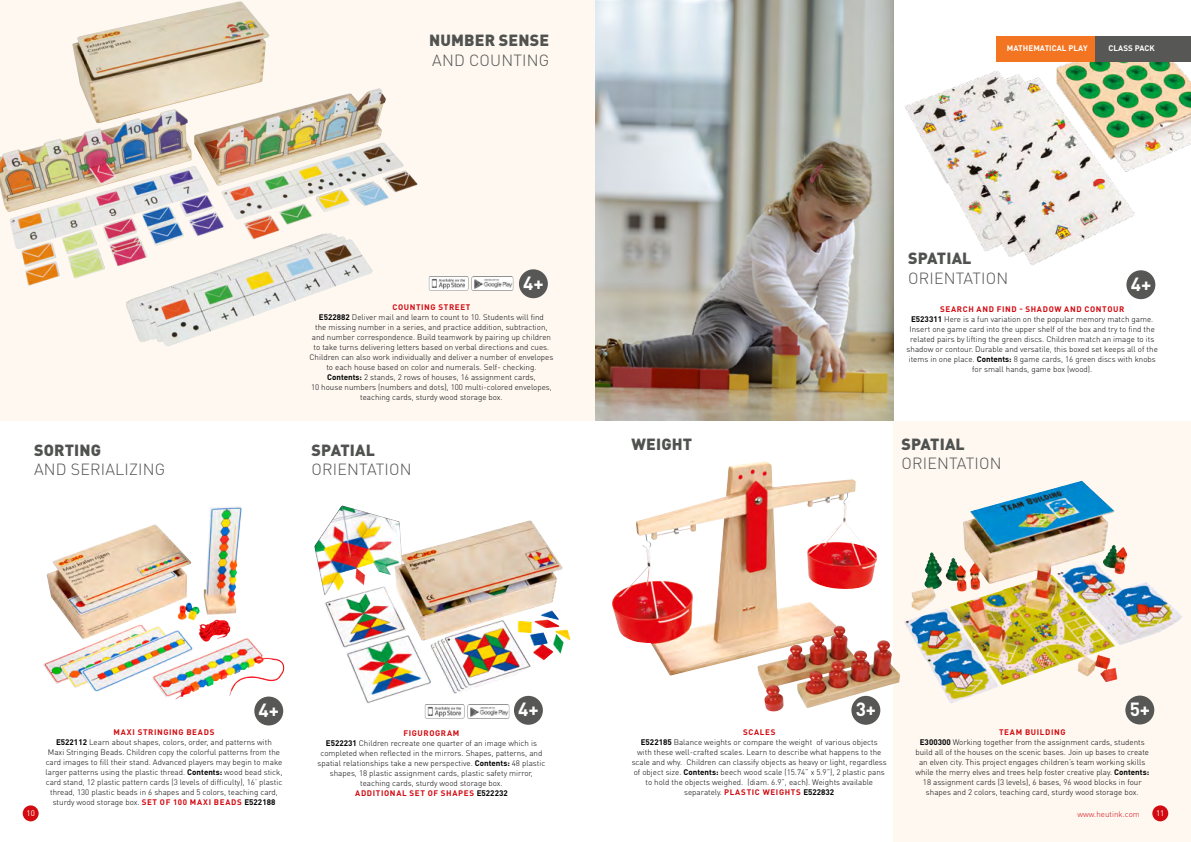
<style>
.page{position:relative;width:1191px;height:842px;background:#fff}
.page>*{position:absolute;margin:0;border:0;box-sizing:border-box;transform-origin:0 0}
.t1{font:700 18.9px "DIN Pro";color:#fff}
.t2{font:300 16px "DIN Pro";letter-spacing:.01em;color:#505250}
.t3{font:900 16px "DIN Pro";letter-spacing:.01em;color:#505250}
.t4{font:300 8px/10px "DIN Pro";color:#000;text-align:center}
.t5{font:700 8px "DIN Pro";letter-spacing:.01em;color:#fff}
.t6{font:300 8px "DIN Pro";color:#d20a11}
.t7{font:8px "DIN Pro";color:#fff}
.s1{font-weight:700;color:#d20a11}
.s2{font-weight:700}
</style>
<div class="page">
<div style="left:893px;top:421px;width:298px;height:421px;background:#fef8f1"></div>
<svg style="left:0;top:0;width:595px;height:421px;fill:#fef8f1"></svg>
<img style="left:46px;top:506px;width:196px;height:136px">
<div style="left:254px;top:696px;width:29px;height:29px;background:#575756;border-radius:50%"></div>
<div style="left:514px;top:696px;width:29px;height:29px;background:#575756;border-radius:50%"></div>
<img style="left:0;top:1px;width:404px;height:248px">
<img style="left:314px;top:505px;width:248px;height:190px">
<div style="left:519px;top:269px;width:29px;height:29px;background:#575756;border-radius:50%"></div>
<img style="left:905px;top:61px;width:286px;height:205px">
<img style="left:595px;top:0;width:298px;height:421px">
<div style="left:851px;top:696px;width:29px;height:29px;background:#575756;border-radius:50%"></div>
<div style="left:1125px;top:695px;width:29px;height:29px;background:#575756;border-radius:50%"></div>
<div style="left:1126px;top:270px;width:29px;height:29px;background:#575756;border-radius:50%"></div>
<div style="left:996px;top:36px;width:99px;height:25px;background:#f47521"></div>
<div style="left:1095px;top:36px;width:96px;height:25px;background:#575756"></div>
<img style="left:922px;top:481px;width:205px;height:204px">
<img style="left:612px;top:461px;width:265px;height:215px">
<img style="left:757px;top:625px;width:143px;height:87px">
<img style="left:428px;top:277px;width:85px;height:14px">
<img style="left:424px;top:704px;width:86px;height:15px">
<div style="left:23px;top:805px;width:16px;height:16px;background:#d20a11;border-radius:50%"></div>
<div style="left:1152px;top:805px;width:16px;height:16px;background:#d20a11;border-radius:50%"></div>
<h2 class="t3" style="left:429px;top:30px;width:122px">NUMBER SENSE</h2>
<h2 class="t2" style="left:432px;top:49px;width:118px">AND COUNTING</h2>
<p class="t5" style="left:1007px;top:43px;width:82px">MATHEMATICAL PLAY</p>
<p class="t5" style="left:1108px;top:43px;width:48px">CLASS PACK</p>
<h2 class="t3" style="left:34px;top:439px;width:69px">SORTING</h2>
<h2 class="t2" style="left:34px;top:458px;width:133px">AND SERIALIZING</h2>
<h2 class="t3" style="left:908px;top:248px;width:65px">SPATIAL</h2>
<h2 class="t2" style="left:908px;top:267px;width:101px">ORIENTATION</h2>
<h1 class="t1" style="left:523px;top:270px;width:22px">4+</h1>
<p class="t4" style="left:309px;top:302px;width:245px"><span class="s1">COUNTING STREET<br></span><span class="s2">E522882</span> Deliver mail and learn to count to 10. Students will find<br>the missing number in a series, and practice addition, subtraction, and number correspondence. Build teamwork by pairing up children to take turns delivering letters based on verbal directions and cues.<br>Children can also work individually and deliver a number of envelopes to each house based on color and numerals. Self- checking.<br><span class="s2">Contents:</span> 2 stands, 2 rows of houses, 16 assignment cards,<br>10 house numbers (numbers and dots), 100 multi-colored envelopes, teaching cards, sturdy wood storage box.</p>
<p class="t4" style="left:906px;top:303px;width:253px"><span class="s1">SEARCH AND FIND - SHADOW AND CONTOUR<br></span><span class="s2">E523311</span> Here is a fun variation on the popular memory match game.<br>Insert one game card into the upper shelf of the box and try to find the related pairs by lifting the green discs. Children match an image to its shadow or contour. Durable and versatile, this boxed set keeps all of the items in one place. <span class="s2">Contents:</span> 8 game cards, 16 green discs with knobs for small hands, game box (wood).</p>
<h1 class="t1" style="left:1130px;top:271px;width:22px">4+</h1>
<h2 class="t3" style="left:312px;top:439px;width:65px">SPATIAL</h2>
<h2 class="t2" style="left:312px;top:458px;width:101px">ORIENTATION</h2>
<h1 class="t1" style="left:259px;top:697px;width:22px">4+</h1>
<h1 class="t1" style="left:518px;top:696px;width:22px">4+</h1>
<h2 class="t3" style="left:631px;top:434px;width:62px">WEIGHT</h2>
<h2 class="t3" style="left:901px;top:434px;width:65px">SPATIAL</h2>
<h2 class="t2" style="left:901px;top:453px;width:101px">ORIENTATION</h2>
<h1 class="t1" style="left:855px;top:696px;width:22px">3+</h1>
<h1 class="t1" style="left:1129px;top:696px;width:22px">5+</h1>
<p class="t4" style="left:46px;top:727px;width:238px"><span class="s1">MAXI STRINGING BEADS<br></span><span class="s2">E522112</span> Learn about shapes, colors, order, and patterns with<br>Maxi Stringing Beads. Children copy the colorful patterns from the card images to fill their stand. Advanced players may begin to make larger patterns using the plastic thread. <span class="s2">Contents:</span> wood bead stick, card stand, 12 plastic pattern cards (3 levels of difficulty), 16’ plastic thread, 130 plastic beads in 6 shapes and 5 colors, teaching card, sturdy wood storage box. <span class="s1">SET OF 100 MAXI BEADS</span> <span class="s2">E522188</span></p>
<p class="t4" style="left:317px;top:728px;width:229px"><span class="s1">FIGUROGRAM<br></span><span class="s2">E522231</span> Children recreate one quarter of an image which is completed when reflected in the mirrors. Shapes, patterns, and spatial relationships take a new perspective. <span class="s2">Contents:</span> 48 plastic shapes, 18 plastic assignment cards, plastic safety mirror, teaching cards, sturdy wood storage box.<br><span class="s1">ADDITIONAL SET OF SHAPES</span> <span class="s2">E522232</span></p>
<p class="t4" style="left:631px;top:727px;width:257px"><span class="s1">SCALES<br></span><span class="s2">E522185</span> Balance weights or compare the weight of various objects<br>with these well-crafted scales. Learn to describe what happens to the scale and why. Children can classify objects as heavy or light, regardless of object size. <span class="s2">Contents:</span> beech wood scale (15.74” x 5.9”), 2 plastic pans to hold the objects weighed. (diam. 6.9”, each). Weights available separately. <span class="s1">PLASTIC WEIGHTS</span> <span class="s2">E522832</span></p>
<p class="t4" style="left:915px;top:727px;width:235px"><span class="s1">TEAM BUILDING<br></span><span class="s2">E300300</span> Working together from the assignment cards, students build all of the houses on the scenic bases. Join up bases to create an elven city. This project engages children’s team working skills while the merry elves and trees help foster creative play. <span class="s2">Contents:<br></span>18 assignment cards (3 levels), 6 bases, 96 wood blocks in four shapes and 2 colors, teaching card, sturdy wood storage box.</p>
<p class="t7" style="left:27px;top:808px;width:10px">10</p>
<p class="t6" style="left:1077px;top:809px;width:64px">www.heutink.com</p>
<p class="t7" style="left:1156px;top:808px;width:10px">11</p>
</div>
